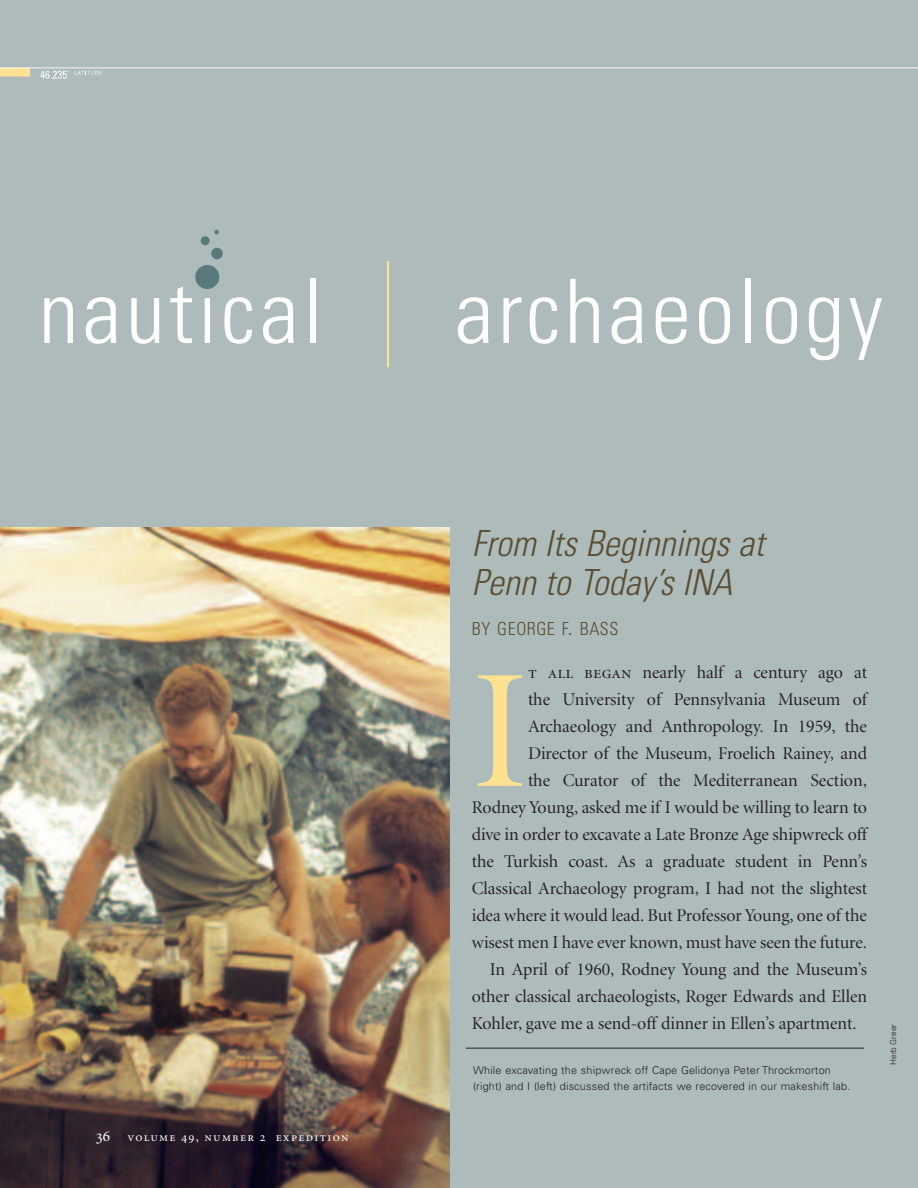
<style>
.page{position:relative;width:918px;height:1188px;background:#adbbbb}
.page>*{position:absolute;margin:0;border:0;box-sizing:border-box;transform-origin:0 0}
.t1{font:170.1px "Minion Display";color:#ffe192}
.t2{font:300 condensed 88.8px "Univers";letter-spacing:.045em;color:#fff}
.t3{font:italic 300 condensed 36px/39px "Univers";color:#5b4e32}
.t4{font:18px "Minion Display";color:#231f20}
.t5{font:300 condensed 18px "Univers";letter-spacing:.03em;color:#5b4e32}
.t6{font:12.75px "Minion Regular SC";letter-spacing:.1em;color:#fff}
.t7{font:300 10.8px/15.3px "Univers";letter-spacing:.015em;color:#231f20}
.t8{font:300 8.25px "Univers";color:#231f20}
.s1{font-size:16.5px}
.s2{font-size:24px}
.s3{font-family:"Minion Display Regular SC"}
</style>
<div class="page">
<svg style="left:40px;top:70px;width:29px;height:9px"></svg>
<svg style="left:75px;top:71px;width:27px;height:4px"></svg>
<svg style="left:0;top:68px;width:30px;height:9px"></svg>
<hr style="left:0;top:67px;width:918px;height:1px;background:#fff">
<img style="left:0;top:528px;width:449px;height:660px">
<hr style="left:466px;top:1048px;width:398px;height:1px;background:#231f20">
<hr style="left:387px;top:261px;width:2px;height:106px;background:#ffe192">
<div style="left:195px;top:265px;width:24px;height:24px;background:#587a7b;border-radius:50%"></div>
<div style="left:201px;top:236px;width:9px;height:9px;background:#587a7b;border-radius:50%"></div>
<div style="left:211px;top:248px;width:12px;height:11px;background:#587a7b;border-radius:50%"></div>
<svg style="left:214px;top:230px;width:5px;height:4px"></svg>
<h2 class="t2" style="left:39px;top:279px;width:285px">nautical</h2>
<h2 class="t2" style="left:454px;top:279px;width:430px">archaeology</h2>
<p class="t6" style="left:96px;top:1132px;width:254px"><span class="s1">36</span> volume 49, number 2 expedition</p>
<h3 class="t3" style="left:472px;top:527px;width:294px">From Its Beginnings at<br>Penn to Today’s INA</h3>
<p class="t5" style="left:472px;top:622px;width:148px">BY GEORGE F<span class="s2">.</span> BASS</p>
<p class="t4" style="left:528px;top:665px;width:341px"><span class="s3">t all began</span> nearly half a century ago at</p>
<p class="t4" style="left:528px;top:692px;width:341px">the University of Pennsylvania Museum of</p>
<p class="t4" style="left:528px;top:719px;width:341px">Archaeology and Anthropology. In 1959, the</p>
<p class="t4" style="left:528px;top:746px;width:341px">Director of the Museum, Froelich Rainey, and</p>
<p class="t4" style="left:528px;top:773px;width:341px">the Curator of the Mediterranean Section,</p>
<p class="t4" style="left:472px;top:800px;width:397px">Rodney Young, asked me if I would be willing to learn to</p>
<p class="t4" style="left:472px;top:827px;width:397px">dive in order to excavate a Late Bronze Age shipwreck off</p>
<p class="t4" style="left:472px;top:854px;width:397px">the Turkish coast. As a graduate student in Penn’s</p>
<p class="t4" style="left:472px;top:881px;width:397px">Classical Archaeology program, I had not the slightest</p>
<p class="t4" style="left:472px;top:908px;width:397px">idea where it would lead. But Professor Young, one of the</p>
<p class="t4" style="left:472px;top:935px;width:397px">wisest men I have ever known, must have seen the future.</p>
<p class="t4" style="left:490px;top:962px;width:379px">In April of 1960, Rodney Young and the Museum’s</p>
<p class="t4" style="left:472px;top:989px;width:397px">other classical archaeologists, Roger Edwards and Ellen</p>
<p class="t4" style="left:472px;top:1016px;width:387px">Kohler, gave me a send-off dinner in Ellen’s apartment.</p>
<p class="t7" style="left:473px;top:1064px;width:379px">While excavating the shipwreck off Cape Gelidonya Peter Throckmorton (right) and I (left) discussed the artifacts we recovered in our makeshift lab.</p>
<h1 class="t1" style="left:472px;top:665px;width:58px">I</h1>
<p class="t8" style="left:890px;top:1065px;width:43px;rotate:-90deg">Herb Greer</p>
</div>
